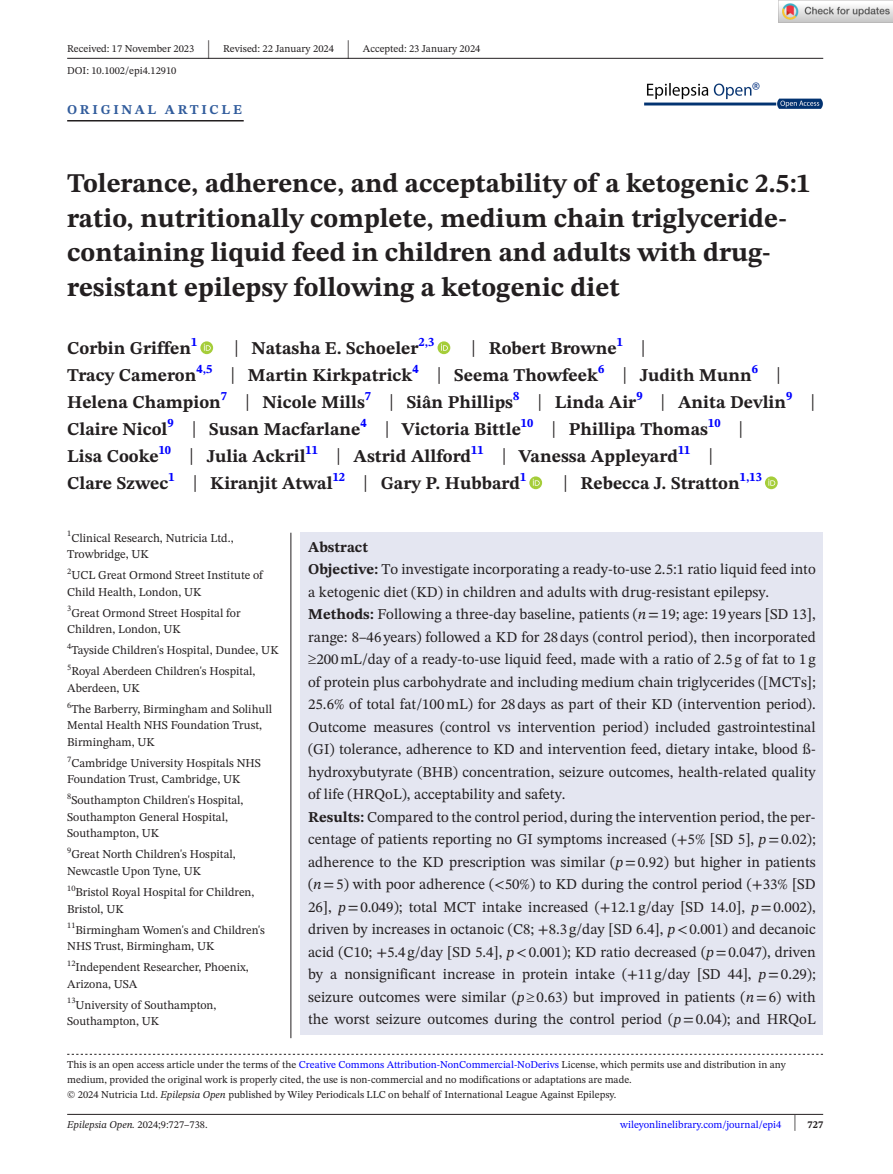
<style>
.page{position:relative;width:893px;height:1174px;background:#fff}
.page>*{position:absolute;margin:0;border:0;box-sizing:border-box;transform-origin:0 0}
.t1{font:700 27px/34.5px "STIX Two Text";color:#231f20}
.t2{font:26.1px "STIX Two Text";color:#231f20;scale:.46 1}
.t3{font:700 18px "STIX Two Text";color:#231f20}
.t4{font:15px/22.5px "STIX Two Text";color:#231f20}
.t5{font:700 13.5px "STIX Two Text";letter-spacing:.2em;color:#315c9c}
.t6{font:700 12.6px "STIX Two Text";color:#00f}
.t7{font:12px/16.5px "STIX Two Text";color:#231f20}
.t8{font:10.5px/15px "STIX Two Text";color:#231f20}
.t9{font:10.5px "STIX Two Text";color:#00f}
.t10{font:8.4px "STIX Two Text";color:#231f20}
.s1{font-weight:400;font-size:23.4px}
.s2{font-weight:400;font-size:23.4px;color:#231f20}
.s3{font-weight:700}
.s4{font-style:italic}
.s5{color:#00f}
.s6{font-size:22.05px;color:#231f20}
.s7{font-weight:700;color:#231f20}
</style>
<div class="page">
<hr style="left:67px;top:1114px;width:756px;height:1px;background:#231f20">
<img style="left:644px;top:82px;width:179px;height:27px">
<hr style="left:67px;top:58px;width:756px;height:1px;background:#231f20">
<hr style="left:67px;top:120px;width:177px;height:1px;background:#231f20">
<svg style="left:200px;top:341px;width:13px;height:13px"></svg>
<svg style="left:204px;top:344px;width:7px;height:7px"></svg>
<div style="left:438px;top:341px;width:12px;height:13px;background:#a5cd39;border-radius:50%"></div>
<svg style="left:441px;top:344px;width:7px;height:7px"></svg>
<svg style="left:529px;top:476px;width:13px;height:13px"></svg>
<svg style="left:533px;top:479px;width:7px;height:7px"></svg>
<svg style="left:765px;top:476px;width:13px;height:13px"></svg>
<svg style="left:768px;top:479px;width:7px;height:7px"></svg>
<svg style="left:67px;top:1054px;width:756px;height:1px"></svg>
<div style="left:301px;top:533px;width:522px;height:501px;background:#e4e6f1"></div>
<hr style="left:290px;top:533px;width:1px;height:505px;background:#231f20">
<img style="left:779px;top:0;width:114px;height:23px">
<p class="t8" style="left:67px;top:41px;width:129px">Received: 17 November 2023</p>
<h2 class="t2" style="left:207px;top:30px;width:8px">|</h2>
<p class="t8" style="left:223px;top:41px;width:112px">Revised: 22 January 2024</p>
<h2 class="t2" style="left:347px;top:30px;width:8px">|</h2>
<p class="t8" style="left:363px;top:41px;width:119px">Accepted: 23 January 2024</p>
<p class="t8" style="left:67px;top:62px;width:111px">DOI: 10.1002/epi4.12910</p>
<p class="t5" style="left:67px;top:100px;width:176px">ORIGINAL ARTICLE</p>
<h1 class="t1" style="left:67px;top:166px;width:744px">Tolerance, adherence, and acceptability of a ketogenic 2.5:1 ratio, nutritionally complete, medium chain triglyceride&shy;containing liquid feed in children and adults with drug&shy;resistant epilepsy following a ketogenic diet</h1>
<p class="t3" style="left:67px;top:335px;width:125px">Corbin Griffen</p>
<p class="t6" style="left:191px;top:333px;width:8px">1</p>
<p class="t3" style="left:234px;top:335px;width:186px"><span class="s1">|</span> Natasha E. Schoeler</p>
<p class="t6" style="left:419px;top:333px;width:17px">2,3</p>
<p class="t3" style="left:471px;top:335px;width:147px"><span class="s1">|</span> Robert Browne</p>
<p class="t6" style="left:617px;top:333px;width:31px">1 <span class="s2">|</span></p>
<p class="t3" style="left:67px;top:362px;width:686px">Tracy Cameron<sup>4,5</sup> <span class="s1">|</span> Martin Kirkpatrick<sup>4</sup> <span class="s1">|</span> Seema Thowfeek<sup>6</sup> <span class="s1">|</span> Judith Munn</p>
<p class="t6" style="left:752px;top:360px;width:31px">6 <span class="s2">|</span></p>
<p class="t3" style="left:67px;top:389px;width:720px">Helena Champion<sup>7</sup> <span class="s1">|</span> Nicole Mills<sup>7</sup> <span class="s1">|</span> Siân Phillips<sup>8</sup> <span class="s1">|</span> Linda Air<sup>9</sup> <span class="s1">|</span> Anita Devlin</p>
<p class="t6" style="left:786px;top:387px;width:31px">9 <span class="s2">|</span></p>
<p class="t3" style="left:67px;top:416px;width:642px">Claire Nicol<sup>9</sup> <span class="s1">|</span> Susan Macfarlane<sup>4</sup> <span class="s1">|</span> Victoria Bittle<sup>10</sup> <span class="s1">|</span> Phillipa Thomas</p>
<p class="t6" style="left:708px;top:414px;width:37px">10 <span class="s2">|</span></p>
<p class="t3" style="left:67px;top:443px;width:612px">Lisa Cooke<sup>10</sup> <span class="s1">|</span> Julia Ackril<sup>11</sup> <span class="s1">|</span> Astrid Allford<sup>11</sup> <span class="s1">|</span> Vanessa Appleyard</p>
<p class="t6" style="left:678px;top:441px;width:37px">11 <span class="s2">|</span></p>
<p class="t3" style="left:67px;top:470px;width:454px">Clare Szwec<sup>1</sup> <span class="s1">|</span> Kiranjit Atwal<sup>12</sup> <span class="s1">|</span> Gary P. Hubbard</p>
<p class="t6" style="left:520px;top:468px;width:8px">1</p>
<p class="t3" style="left:563px;top:470px;width:178px"><span class="s1">|</span> Rebecca J. Stratton</p>
<p class="t6" style="left:740px;top:468px;width:24px">1,13</p>
<p class="t10" style="left:67px;top:527px;width:6px">1</p>
<p class="t7" style="left:67px;top:529px;width:168px;text-indent:4px">Clinical Research, Nutricia Ltd.,<br>Trowbridge, UK</p>
<p class="t10" style="left:67px;top:565px;width:6px">2</p>
<p class="t7" style="left:67px;top:567px;width:197px;text-indent:4px">UCL Great Ormond Street Institute of<br>Child Health, London, UK</p>
<p class="t10" style="left:67px;top:602px;width:6px">3</p>
<p class="t7" style="left:67px;top:604px;width:175px;text-indent:4px">Great Ormond Street Hospital for<br>Children, London, UK</p>
<p class="t10" style="left:67px;top:640px;width:6px">4</p>
<p class="t7" style="left:71px;top:642px;width:209px">Tayside Children's Hospital, Dundee, UK</p>
<p class="t10" style="left:67px;top:661px;width:6px">5</p>
<p class="t7" style="left:67px;top:663px;width:190px;text-indent:4px">Royal Aberdeen Children's Hospital,<br>Aberdeen, UK</p>
<p class="t10" style="left:67px;top:698px;width:6px">6</p>
<p class="t7" style="left:67px;top:700px;width:207px;text-indent:4px">The Barberry, Birmingham and Solihull<br>Mental Health NHS Foundation Trust,<br>Birmingham, UK</p>
<p class="t10" style="left:67px;top:752px;width:6px">7</p>
<p class="t7" style="left:67px;top:754px;width:195px;text-indent:4px">Cambridge University Hospitals NHS<br>Foundation Trust, Cambridge, UK</p>
<p class="t10" style="left:67px;top:790px;width:6px">8</p>
<p class="t7" style="left:67px;top:792px;width:178px;text-indent:4px">Southampton Children's Hospital,<br>Southampton General Hospital,<br>Southampton, UK</p>
<p class="t10" style="left:67px;top:844px;width:6px">9</p>
<p class="t7" style="left:67px;top:846px;width:170px;text-indent:4px">Great North Children's Hospital,<br>Newcastle Upon Tyne, UK</p>
<p class="t10" style="left:67px;top:881px;width:10px">10</p>
<p class="t7" style="left:67px;top:883px;width:189px;text-indent:8px">Bristol Royal Hospital for Children,<br>Bristol, UK</p>
<p class="t10" style="left:67px;top:919px;width:10px">11</p>
<p class="t7" style="left:67px;top:921px;width:199px;text-indent:8px">Birmingham Women's and Children's<br>NHS Trust, Birmingham, UK</p>
<p class="t10" style="left:67px;top:956px;width:10px">12</p>
<p class="t7" style="left:67px;top:958px;width:183px;text-indent:8px">Independent Researcher, Phoenix,<br>Arizona, USA</p>
<p class="t7" style="left:67px;top:996px;width:151px"><sup>13</sup>University of Southampton,<br>Southampton, UK</p>
<p class="t4" style="left:308px;top:535px;width:509px"><span class="s3">Abstract<br>Objective:</span> To investigate incorporating a ready-to-use 2.5:1 ratio liquid feed into a ketogenic diet (KD) in children and adults with drug-resistant epilepsy.<br><span class="s3">Methods:</span> Following a three-day baseline, patients (<span class="s4">n</span>=19; age: 19 years [SD 13], range: 8–46 years) followed a KD for 28days (control period), then incorporated ≥200mL/day of a ready-to-use liquid feed, made with a ratio of 2.5 g of fat to 1 g of protein plus carbohydrate and including medium chain triglycerides ([MCTs]; 25.6% of total fat/100mL) for 28days as part of their KD (intervention period).<br>Outcome measures (control vs intervention period) included gastrointestinal (GI) tolerance, adherence to KD and intervention feed, dietary intake, blood ß&shy;hydroxybutyrate (BHB) concentration, seizure outcomes, health-related quality of life (HRQoL), acceptability and safety.<br><span class="s3">Results:</span> Compared to the control period, during the intervention period, the per&shy;centage of patients reporting no GI symptoms increased (+5% [SD 5], <span class="s4">p</span>=0.02); adherence to the KD prescription was similar (<span class="s4">p</span>=0.92) but higher in patients (<span class="s4">n</span>=5) with poor adherence (&lt;50%) to KD during the control period (+33% [SD 26], <span class="s4">p</span>=0.049); total MCT intake increased (+12.1 g/day [SD 14.0], <span class="s4">p</span>=0.002), driven by increases in octanoic (C8; +8.3 g/day [SD 6.4], <span class="s4">p</span>&lt;0.001) and decanoic acid (C10; +5.4 g/day [SD 5.4], <span class="s4">p</span>&lt;0.001); KD ratio decreased (<span class="s4">p</span>=0.047), driven by a nonsignificant increase in protein intake (+11g/day [SD 44], <span class="s4">p</span>=0.29); seizure outcomes were similar (<span class="s4">p</span>≥0.63) but improved in patients (<span class="s4">n</span>=6) with the worst seizure outcomes during the control period (<span class="s4">p</span>=0.04); and HRQoL</p>
<p class="t8" style="left:67px;top:1057px;width:720px">This is an open access article under the terms of the <span class="s5">Creative Commons Attribution-NonCommercial-NoDerivs</span> License, which permits use and distribution in any medium, provided the original work is properly cited, the use is non-commercial and no modifications or adaptations are made.<br>© 2024 Nutricia Ltd. <span class="s4">Epilepsia Open</span> published by Wiley Periodicals LLC on behalf of International League Against Epilepsy.</p>
<p class="t8" style="left:67px;top:1117px;width:142px"><span class="s4">Epilepsia Open.</span> 2024;9:727–738.</p>
<p class="t9" style="left:620px;top:1117px;width:204px">wileyonlinelibrary.com/journal/epi4 <span class="s6">|</span> <span class="s7">727</span></p>
</div>
